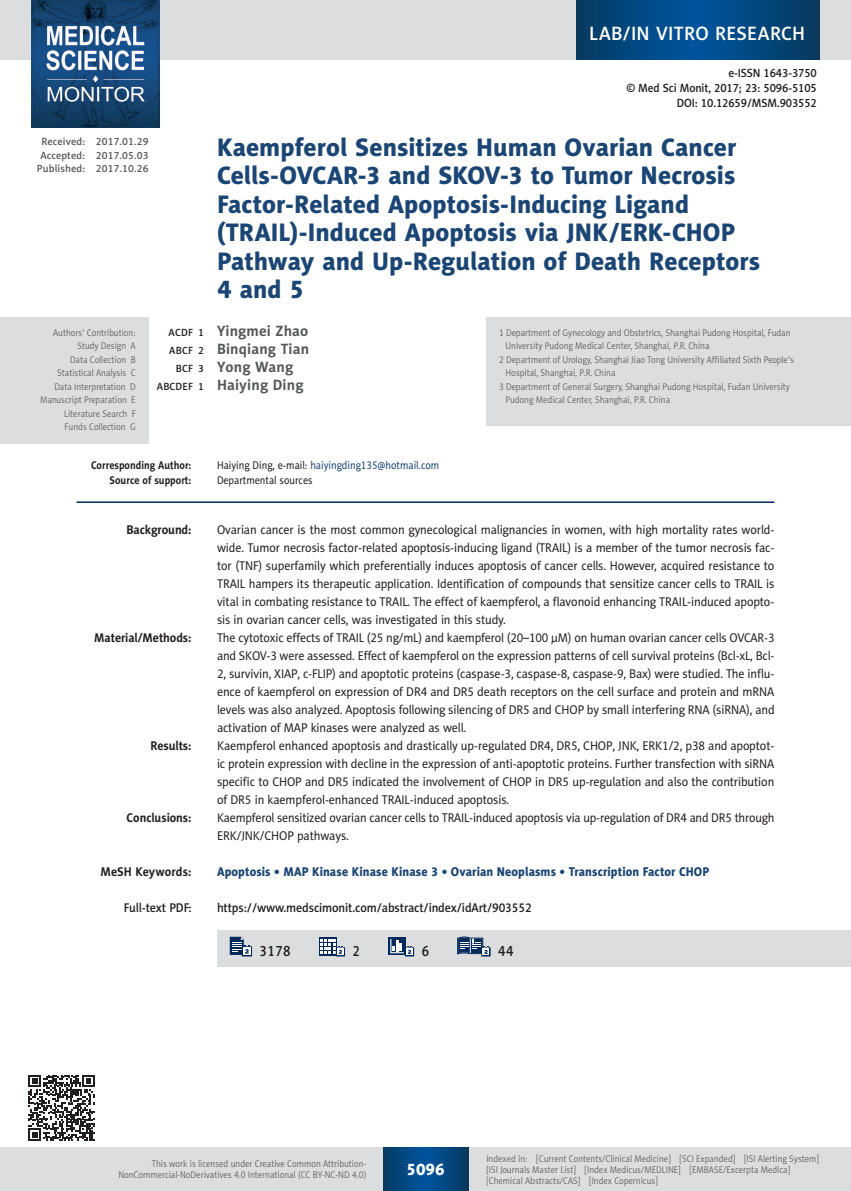
<style>
.page{position:relative;width:851px;height:1191px;background:#fff}
.page>*{position:absolute;margin:0;border:0;box-sizing:border-box;transform-origin:0 0}
.MSM_Tytul{font:25.5px/28.5px "Naomi Sans EFN Heavy";color:#1a4574}
.t1{font:19.5px "Naomi Sans EFN Medium";letter-spacing:.01em;color:#fff}
.t2{font:16.5px "Naomi Sans EFN Heavy";color:#fff}
.MSM_Autorzy{font:700 15px "Naomi Sans EFN";letter-spacing:.01em;color:#57585a}
.MSM_dane{font:15px "Naomi Sans EFN Medium";letter-spacing:.03em;color:#231f20;scale:.9 1}
.MSM_Summary_body{font:12.75px/18px "Naomi Sans EFN";letter-spacing:-.01em;color:#231f20;text-align:justify;scale:.95 1}
.MSM_Summary_body-2{font:12.75px/18px "Naomi Sans EFN";letter-spacing:-.01em;color:#231f20;scale:.94 1}
.MSM_keywords{font:12.75px "Naomi Sans EFN Heavy";letter-spacing:.01em;color:#1a4574;scale:.95 1}
.MSM_full_text_pdf{font:12.75px "Naomi Sans EFN Medium";letter-spacing:-.01em;color:#231f20;scale:.95 1}
.MSM_Summary_body-3{font:700 12.75px "Naomi Sans EFN";letter-spacing:-.01em;color:#231f20;scale:.95 1}
.MSM_keywords-2{font:700 12.75px "Naomi Sans EFN";letter-spacing:.005em;color:#231f20;scale:.95 1}
.MSM_Summary_body-4{font:700 12.75px "Naomi Sans EFN";letter-spacing:-.01em;color:#231f20;scale:.94 1}
.MSM_full_text_pdf-2{font:12px "Naomi Sans EFN Medium";letter-spacing:-.01em;color:#231f20;scale:.95 1}
.MSM_Adres{font:11.25px "Naomi Sans EFN";color:#1a4574;scale:.9 1}
.MSM_Adres-2{font:700 11.25px "Naomi Sans EFN";color:#231f20;scale:.9 1}
.MSM_Support{font:11.25px "Naomi Sans EFN";color:#231f20;scale:.9 1}
.MSM_Support-2{font:700 11.25px "Naomi Sans EFN";color:#231f20;scale:.9 1}
.t3{font:10.5px "Naomi Sans EFN Medium";letter-spacing:.01em;color:#57585a}
.MSM_Afiliacja{font:9.75px/13.5px "Naomi Sans EFN Light";color:#57585a;scale:.9 1}
.MSM_pagina_sygnatura{font:9.75px/11.2px "Naomi Sans EFN Light";color:#57585a;text-align:right;scale:.9 1}
.s1{font-family:"Naomi Sans EFN Medium";font-weight:400;font-size:10.5px;color:#231f20}
.s2{color:#231f20}
</style>
<div class="page">
<div style="left:217px;top:930px;width:633px;height:36px;background:#dcdddf"></div>
<svg style="left:230px;top:936px;width:22px;height:20px"></svg>
<div style="left:319px;top:937px;width:17px;height:18px;background:#00295c"></div>
<svg style="left:320px;top:938px;width:25px;height:18px"></svg>
<div style="left:388px;top:937px;width:18px;height:18px;background:#00295c"></div>
<svg style="left:390px;top:939px;width:24px;height:17px"></svg>
<svg style="left:457px;top:936px;width:33px;height:20px"></svg>
<hr style="left:77px;top:501px;width:697px;height:2px;background:#00295c">
<div style="left:0;top:318px;width:148px;height:126px;background:#dcdddf"></div>
<div style="left:486px;top:318px;width:364px;height:108px;background:#dcdddf"></div>
<svg style="left:28px;top:1075px;width:67px;height:66px"></svg>
<hr style="left:850px;top:0;width:1px;height:60px;background:#dcdddf">
<div style="left:0;top:1148px;width:850px;height:43px;background:#dcdddf"></div>
<svg style="left:383px;top:1147px;width:85px;height:43px"></svg>
<div style="left:0;top:0;width:850px;height:60px;background:#dcdddf"></div>
<img style="left:32px;top:0;width:127px;height:128px">
<svg style="left:576px;top:0;width:243px;height:60px"></svg>
<h2 class="t1" style="left:589px;top:22px;width:217px">LAB/IN VITRO RESEARCH</h2>
<p class="MSM_full_text_pdf-2" style="left:728px;top:66px;width:95px">e-ISSN 1643-3750</p>
<p class="MSM_full_text_pdf-2" style="left:626px;top:81px;width:202px">© Med Sci Monit, 2017; 23: 5096-5105</p>
<p class="MSM_full_text_pdf-2" style="left:676px;top:96px;width:149px">DOI: 10.12659/MSM.903552</p>
<p class="t3" style="left:41px;top:136px;width:109px">Received: 2017.01.29</p>
<p class="t3" style="left:40px;top:149px;width:110px">Accepted: 2017.05.03</p>
<p class="t3" style="left:37px;top:163px;width:113px">Published: 2017.10.26</p>
<p class="MSM_Afiliacja" style="left:53px;top:326px;width:93px">Authors’ Contribution:</p>
<p class="MSM_Afiliacja" style="left:77px;top:339px;width:66px">Study Design A</p>
<p class="MSM_Afiliacja" style="left:70px;top:353px;width:74px">Data Collection B</p>
<p class="MSM_Afiliacja" style="left:57px;top:366px;width:89px">Statistical Analysis C</p>
<p class="MSM_Afiliacja" style="left:54px;top:380px;width:92px">Data Interpretation D</p>
<p class="MSM_Afiliacja" style="left:40px;top:393px;width:107px">Manuscript Preparation E</p>
<p class="MSM_Afiliacja" style="left:64px;top:407px;width:81px">Literature Search F</p>
<p class="MSM_Afiliacja" style="left:65px;top:420px;width:80px">Funds Collection G</p>
<p class="MSM_Tytul" style="left:217px;top:132px;width:544px">Kaempferol Sensitizes Human Ovarian Cancer Cells-OVCAR-3 and SKOV-3 to Tumor Necrosis Factor-Related Apoptosis-Inducing Ligand (TRAIL)-Induced Apoptosis via JNK/ERK-CHOP Pathway and Up-Regulation of Death Receptors 4 and 5</p>
<p class="MSM_Autorzy" style="left:169px;top:322px;width:141px"><span class="s1">ACDF 1</span> Yingmei Zhao</p>
<p class="MSM_Autorzy" style="left:169px;top:340px;width:141px"><span class="s1">ABCF 2</span> Binqiang Tian</p>
<p class="MSM_Autorzy" style="left:176px;top:358px;width:119px"><span class="s1">BCF 3</span> Yong Wang</p>
<p class="MSM_Autorzy" style="left:157px;top:376px;width:148px"><span class="s1">ABCDEF 1</span> Haiying Ding</p>
<p class="MSM_Afiliacja" style="left:505px;top:326px;width:318px;text-indent:-6px">1 Department of Gynecology and Obstetrics, Shanghai Pudong Hospital, Fudan<br>University Pudong Medical Center, Shanghai, P.R. China</p>
<p class="MSM_Afiliacja" style="left:505px;top:353px;width:322px;text-indent:-6px">2 Department of Urology, Shanghai Jiao Tong University Affiliated Sixth People’s<br>Hospital, Shanghai, P.R. China</p>
<p class="MSM_Afiliacja" style="left:505px;top:380px;width:317px;text-indent:-6px">3 Department of General Surgery, Shanghai Pudong Hospital, Fudan University<br>Pudong Medical Center, Shanghai, P.R. China</p>
<p class="MSM_Adres-2" style="left:91px;top:458px;width:113px">Corresponding Author:</p>
<p class="MSM_Adres" style="left:217px;top:458px;width:248px"><span class="s2">Haiying Ding, e-mail:</span> haiyingding135@hotmail.com</p>
<p class="MSM_Support-2" style="left:110px;top:474px;width:92px">Source of support:</p>
<p class="MSM_Support" style="left:217px;top:474px;width:108px">Departmental sources</p>
<p class="MSM_Summary_body-3" style="left:126px;top:522px;width:70px">Background:</p>
<p class="MSM_Summary_body" style="left:217px;top:521px;width:588px">Ovarian cancer is the most common gynecological malignancies in women, with high mortality rates world&shy;wide. Tumor necrosis factor-related apoptosis-inducing ligand (TRAIL) is a member of the tumor necrosis fac&shy;tor (TNF) superfamily which preferentially induces apoptosis of cancer cells. However, acquired resistance to TRAIL hampers its therapeutic application. Identification of compounds that sensitize cancer cells to TRAIL is vital in combating resistance to TRAIL. The effect of kaempferol, a flavonoid enhancing TRAIL-induced apopto&shy;sis in ovarian cancer cells, was investigated in this study.</p>
<p class="MSM_Summary_body-3" style="left:94px;top:630px;width:104px">Material/Methods:</p>
<p class="MSM_Summary_body" style="left:217px;top:629px;width:588px">The cytotoxic effects of TRAIL (25 ng/mL) and kaempferol (20–100 µM) on human ovarian cancer cells OVCAR-3 and SKOV-3 were assessed. Effect of kaempferol on the expression patterns of cell survival proteins (Bcl-xL, Bcl-2, survivin, XIAP, c-FLIP) and apoptotic proteins (caspase-3, caspase-8, caspase-9, Bax) were studied. The influ&shy;ence of kaempferol on expression of DR4 and DR5 death receptors on the cell surface and protein and mRNA levels was also analyzed. Apoptosis following silencing of DR5 and CHOP by small interfering RNA (siRNA), and activation of MAP kinases were analyzed as well.</p>
<p class="MSM_Summary_body-3" style="left:150px;top:738px;width:45px">Results:</p>
<p class="MSM_Summary_body" style="left:217px;top:737px;width:588px">Kaempferol enhanced apoptosis and drastically up-regulated DR4, DR5, CHOP, JNK, ERK1/2, p38 and apoptot&shy;ic protein expression with decline in the expression of anti-apoptotic proteins. Further transfection with siRNA specific to CHOP and DR5 indicated the involvement of CHOP in DR5 up-regulation and also the contribution of DR5 in kaempferol-enhanced TRAIL-induced apoptosis.</p>
<p class="MSM_Summary_body-4" style="left:127px;top:810px;width:70px">Conclusions:</p>
<p class="MSM_Summary_body-2" style="left:217px;top:809px;width:594px">Kaempferol sensitized ovarian cancer cells to TRAIL-induced apoptosis via up-regulation of DR4 and DR5 through<br>ERK/JNK/CHOP pathways.</p>
<p class="MSM_keywords-2" style="left:100px;top:864px;width:97px">MeSH Keywords:</p>
<p class="MSM_keywords" style="left:217px;top:864px;width:519px">Apoptosis • MAP Kinase Kinase Kinase 3 • Ovarian Neoplasms • Transcription Factor CHOP</p>
<p class="MSM_full_text_pdf" style="left:124px;top:900px;width:73px">Full-text PDF:</p>
<p class="MSM_full_text_pdf" style="left:217px;top:900px;width:333px">https://www.medscimonit.com/abstract/index/idArt/903552</p>
<p class="MSM_dane" style="left:259px;top:942px;width:36px">3178</p>
<p class="MSM_dane" style="left:352px;top:942px;width:10px">2</p>
<p class="MSM_dane" style="left:421px;top:942px;width:10px">6</p>
<p class="MSM_dane" style="left:498px;top:942px;width:19px">44</p>
<p class="MSM_pagina_sygnatura" style="left:118px;top:1158px;width:277px">This work is licensed under Creative Common Attribution-<br>NonCommercial-NoDerivatives 4.0 International (CC BY-NC-ND 4.0)</p>
<p class="t2" style="left:406px;top:1159px;width:40px">5096</p>
<p class="MSM_Afiliacja" style="left:486px;top:1152px;width:371px;line-height:11.2px">Indexed in: [Current Contents/Clinical Medicine] [SCI Expanded] [ISI Alerting System] [ISI Journals Master List] [Index Medicus/MEDLINE] [EMBASE/Excerpta Medica] [Chemical Abstracts/CAS] [Index Copernicus]</p>
</div>
